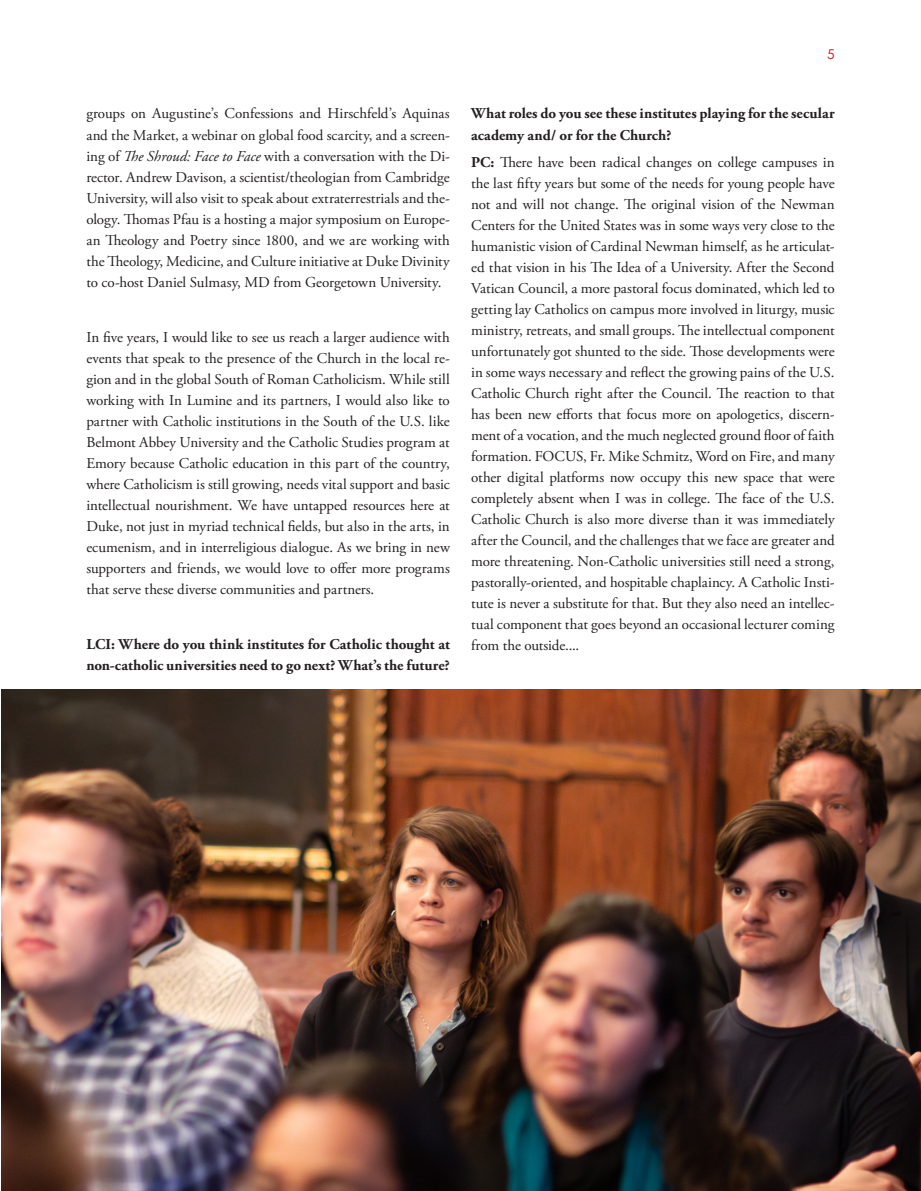
<style>
.page{position:relative;width:921px;height:1191px;background:#fff}
.page>*{position:absolute;margin:0;border:0;box-sizing:border-box;transform-origin:0 0}
.Box2_BodyText_Black{font:15px/21px "Adobe Garamond Pro";color:#231f20;text-align:justify}
.Box2_BodyText_Black-2{font:700 15px/21px "Adobe Garamond Pro";color:#231f20}
.Page_Number{font:13.5px "Century Gothic Pro";color:#b41d15}
.s1{font-style:italic}
.s2{font-weight:700}
</style>
<div class="page">
<img style="left:1px;top:689px;width:920px;height:502px">
<p class="Box2_BodyText_Black" style="left:86px;top:104px;width:365px">groups on Augustine’s Confessions and Hirschfeld’s Aquinas and the Market, a webinar on global food scarcity, and a screen&shy;ing of <span class="s1">The Shroud: Face to Face</span> with a conversation with the Di&shy;rector. Andrew Davison, a scientist/theologian from Cambridge University, will also visit to speak about extraterrestrials and the&shy;ology. Thomas Pfau is a hosting a major symposium on Europe&shy;an Theology and Poetry since 1800, and we are working with the Theology, Medicine, and Culture initiative at Duke Divinity to co-host Daniel Sulmasy, MD from Georgetown University.</p>
<p class="Box2_BodyText_Black" style="left:86px;top:327px;width:365px">In five years, I would like to see us reach a larger audience with events that speak to the presence of the Church in the local re&shy;gion and in the global South of Roman Catholicism. While still working with In Lumine and its partners, I would also like to partner with Catholic institutions in the South of the U.S. like Belmont Abbey University and the Catholic Studies program at Emory because Catholic education in this part of the country, where Catholicism is still growing, needs vital support and basic intellectual nourishment. We have untapped resources here at Duke, not just in myriad technical fields, but also in the arts, in ecumenism, and in interreligious dialogue. As we bring in new supporters and friends, we would love to offer more programs that serve these diverse communities and partners.</p>
<p class="Box2_BodyText_Black-2" style="left:86px;top:634px;width:365px">LCI: Where do you think institutes for Catholic thought at non-catholic universities need to go next? What’s the future?</p>
<p class="Page_Number" style="left:827px;top:46px;width:9px">5</p>
<p class="Box2_BodyText_Black-2" style="left:471px;top:103px;width:365px">What roles do you see these institutes playing for the secular academy and/ or for the Church?</p>
<p class="Box2_BodyText_Black" style="left:471px;top:152px;width:365px"><span class="s2">PC:</span> There have been radical changes on college campuses in the last fifty years but some of the needs for young people have not and will not change. The original vision of the Newman Centers for the United States was in some ways very close to the humanistic vision of Cardinal Newman himself, as he articulat&shy;ed that vision in his The Idea of a University. After the Second Vatican Council, a more pastoral focus dominated, which led to getting lay Catholics on campus more involved in liturgy, music ministry, retreats, and small groups. The intellectual component unfortunately got shunted to the side. Those developments were in some ways necessary and reflect the growing pains of the U.S.<br>Catholic Church right after the Council. The reaction to that has been new efforts that focus more on apologetics, discern&shy;ment of a vocation, and the much neglected ground floor of faith formation. FOCUS, Fr. Mike Schmitz, Word on Fire, and many other digital platforms now occupy this new space that were completely absent when I was in college. The face of the U.S.<br>Catholic Church is also more diverse than it was immediately after the Council, and the challenges that we face are greater and more threatening. Non-Catholic universities still need a strong, pastorally-oriented, and hospitable chaplaincy. A Catholic Insti&shy;tute is never a substitute for that. But they also need an intellec&shy;tual component that goes beyond an occasional lecturer coming from the outside....</p>
</div>
